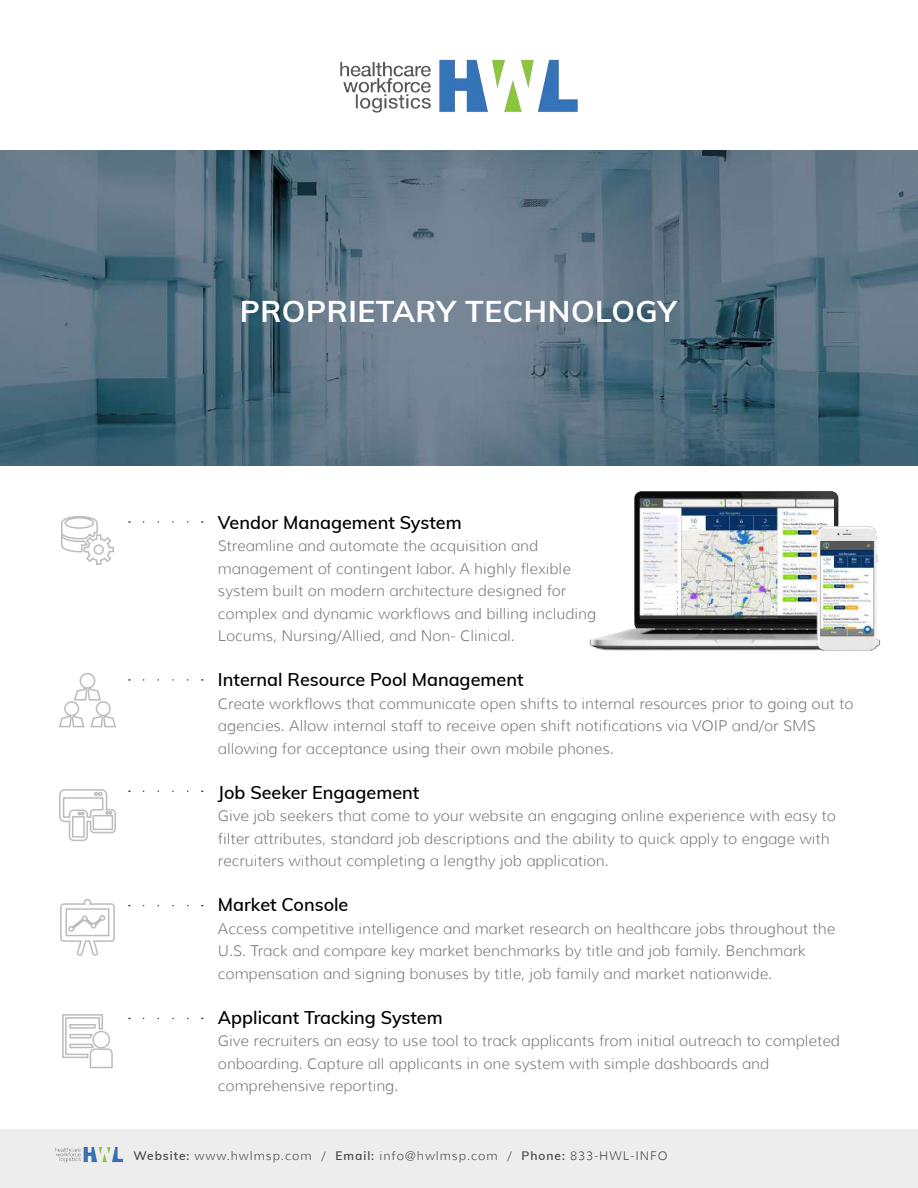
<style>
.page{position:relative;width:918px;height:1188px;background:#fff}
.page>*{position:absolute;margin:0;border:0;box-sizing:border-box;transform-origin:0 0}
.t1{font:700 30px "Muli";letter-spacing:.02em;color:#fff}
.t2{font:600 18px "Muli";color:#000}
.t3{font:300 15px/22.5px "Muli";color:#787878}
.t4{font:300 12px "Muli";letter-spacing:.08em;color:#444345}
.s1{font-weight:600}
</style>
<div class="page">
<img style="left:0;top:151px;width:918px;height:315px">
<div style="left:80px;top:673px;width:15px;height:16px;border:2px solid #bcbcbc;border-radius:50%"></div>
<svg style="left:74px;top:686px;width:27px;height:15px"></svg>
<div style="left:64px;top:701px;width:15px;height:15px;border:2px solid #bcbcbc;border-radius:50%"></div>
<div style="left:96px;top:701px;width:15px;height:15px;border:2px solid #bcbcbc;border-radius:50%"></div>
<svg style="left:59px;top:714px;width:57px;height:14px"></svg>
<svg style="left:61px;top:515px;width:53px;height:50px"></svg>
<svg style="left:144px;top:521px;width:45px;height:2px"></svg>
<svg style="left:144px;top:679px;width:45px;height:2px"></svg>
<svg style="left:59px;top:789px;width:57px;height:53px"></svg>
<svg style="left:60px;top:898px;width:55px;height:58px"></svg>
<svg style="left:62px;top:1014px;width:51px;height:55px"></svg>
<img style="left:589px;top:491px;width:291px;height:160px">
<div style="left:0;top:1129px;width:918px;height:59px;background:#ededed"></div>
<img style="left:55px;top:1147px;width:69px;height:16px">
<img style="left:340px;top:59px;width:238px;height:54px">
<h1 class="t1" style="left:240px;top:290px;width:438px">PROPRIETARY TECHNOLOGY</h1>
<p class="t2" style="left:218px;top:509px;width:245px">Vendor Management System</p>
<p class="t3" style="left:218px;top:535px;width:380px">Streamline and automate the acquisition and management of contingent labor. A highly flexible system built on modern architecture designed for complex and dynamic workflows and billing including Locums, Nursing/Allied, and Non- Clinical.</p>
<p class="t2" style="left:218px;top:667px;width:307px">Internal Resource Pool Management</p>
<p class="t3" style="left:218px;top:692px;width:637px">Create workflows that communicate open shifts to internal resources prior to going out to agencies. Allow internal staff to receive open shift notifications via VOIP and/or SMS allowing for acceptance using their own mobile phones.</p>
<p class="t2" style="left:218px;top:779px;width:203px">Job Seeker Engagement</p>
<p class="t3" style="left:218px;top:805px;width:619px">Give job seekers that come to your website an engaging online experience with easy to filter attributes, standard job descriptions and the ability to quick apply to engage with recruiters without completing a lengthy job application.</p>
<p class="t2" style="left:218px;top:892px;width:132px">Market Console</p>
<p class="t3" style="left:218px;top:917px;width:619px">Access competitive intelligence and market research on healthcare jobs throughout the<br>U.S. Track and compare key market benchmarks by title and job family. Benchmark compensation and signing bonuses by title, job family and market nationwide.</p>
<p class="t2" style="left:218px;top:1004px;width:226px">Applicant Tracking System</p>
<p class="t3" style="left:218px;top:1030px;width:624px">Give recruiters an easy to use tool to track applicants from initial outreach to completed onboarding. Capture all applicants in one system with simple dashboards and comprehensive reporting.</p>
<p class="t4" style="left:134px;top:1149px;width:535px"><span class="s1">Website:</span> www.hwlmsp.com / <span class="s1">Email:</span> info@hwlmsp.com / <span class="s1">Phone:</span> 833-HWL-INFO</p>
</div>
